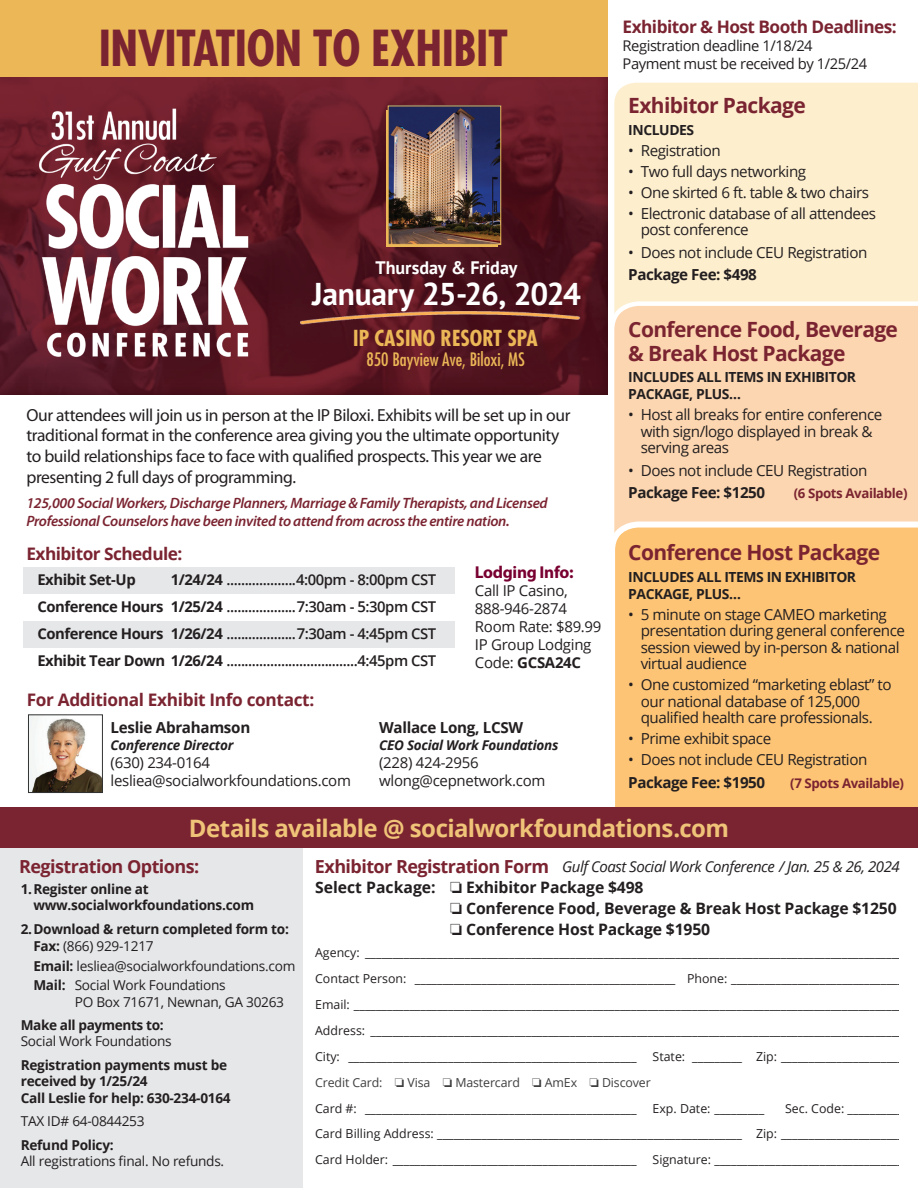
<style>
.page{position:relative;width:918px;height:1188px;background:#fff}
.page>*{position:absolute;margin:0;border:0;box-sizing:border-box;transform-origin:0 0}
.t1{font:700 condensed 48.3px "Futura";letter-spacing:-.01em;color:#7b2431}
.t2{font:700 31.5px "PT Sans";letter-spacing:-.01em;color:#fff}
.t3{font:700 24px "Open Sans";letter-spacing:-.025em;color:#f0c478}
.t4{font:700 condensed 21.45px "Futura";color:#ecb757}
.t5{font:700 21px/24px "Open Sans";letter-spacing:-.03em;color:#7b2431}
.t6{font:700 18px "Open Sans";letter-spacing:-.03em;color:#7b2431}
.t7{font:condensed 18px "Futura";color:#ecb757}
.t8{font:700 18px "PT Sans";color:#fff}
.t9{font:17.55px/20.7px "Myriad Pro";letter-spacing:-.02em;color:#231f20}
.t10{font:700 17.25px "Open Sans";letter-spacing:-.03em;color:#7b2431}
.t11{font:700 17.25px "Myriad Pro";letter-spacing:-.02em;color:#780031}
.t12{font:700 15.75px "Open Sans";letter-spacing:-.01em;color:#231f20}
.t13{font:15.15px/16.5px "Open Sans";letter-spacing:-.03em;color:#231f20}
.t14{font:700 15.15px "Open Sans";letter-spacing:-.03em;color:#231f20}
.t15{font:italic 600 15px/18px "Myriad Pro";letter-spacing:-.02em;color:#7b2431}
.t16{font:15px/18px "Open Sans";letter-spacing:-.02em;color:#231f20}
.t17{font:italic 15px "Open Sans";letter-spacing:-.03em;color:#231f20}
.t18{font:600 14.85px/27px "Open Sans";letter-spacing:-.03em;color:#231f20;text-align:justify}
.t19{font:700 14.85px "Open Sans";letter-spacing:-.03em;color:#231f20}
.t20{font:14.7px/18px "Open Sans";letter-spacing:-.03em;color:#231f20}
.t21{font:700 13.95px/17px "Open Sans";letter-spacing:-.03em;color:#231f20}
.t22{font:700 13.65px/16.4px "Open Sans";letter-spacing:-.02em;color:#231f20}
.t23{font:13.65px/19.4px "Open Sans";letter-spacing:-.02em;color:#231f20}
.t24{font:italic 700 13.5px "Open Sans";letter-spacing:-.02em;color:#231f20}
.t25{font:700 13.2px "Open Sans";letter-spacing:-.03em;color:#7b2431}
.t26{font:12.3px/26px "Open Sans";color:#231f20;text-align:justify}
.s1{font-weight:700}
.s2{font-weight:400}
.s3{color:#3e3e3f}
</style>
<div class="page">
<div style="left:0;top:0;width:608px;height:396px;background:#780031;opacity:.5"></div>
<img style="left:4px;top:96px;width:279px;height:278px">
<img style="left:287px;top:299px;width:304px;height:35px">
<div style="left:386px;top:110px;width:111px;height:137px;background:#ecb757"></div>
<img style="left:390px;top:108px;width:109px;height:135px">
<div style="left:388px;top:106px;width:113px;height:139px;border:1px solid #ecb757"></div>
<div style="left:0;top:0;width:608px;height:77px;background:#ecb757"></div>
<div style="left:614px;top:82px;width:304px;height:217px;background:#fdeece"></div>
<svg style="left:614px;top:299px;width:304px;height:220px;background:#fcd7b3"></svg>
<div style="left:614px;top:519px;width:304px;height:288px;background:#fdc475"></div>
<div style="left:23px;top:567px;width:431px;height:27px;background:#e6e7e9"></div>
<div style="left:23px;top:621px;width:431px;height:27px;background:#e6e7e9"></div>
<div style="left:0;top:834px;width:303px;height:354px;background:#e6e7e9"></div>
<img style="left:30px;top:717px;width:71px;height:74px">
<div style="left:28px;top:715px;width:75px;height:78px;border:1px solid #313232"></div>
<div style="left:0;top:807px;width:918px;height:41px;background:#7b2431"></div>
<h1 class="t1" style="left:99px;top:17px;width:411px">INVITATION TO EXHIBIT</h1>
<h3 class="t8" style="left:376px;top:256px;width:144px">Thursday &amp; Friday</h3>
<h2 class="t2" style="left:312px;top:273px;width:270px">January 25-26, 2024</h2>
<h3 class="t10" style="left:623px;top:14px;width:276px">Exhibitor &amp; Host Booth Deadlines:</h3>
<p class="t20" style="left:623px;top:36px;width:246px">Registration deadline 1/18/24<br>Payment must be received by 1/25/24</p>
<h3 class="t5" style="left:628px;top:93px;width:179px">Exhibitor Package</h3>
<p class="t21" style="left:628px;top:121px;width:67px">INCLUDES</p>
<p class="t13" style="left:628px;top:142px;width:94px">• Registration</p>
<p class="t13" style="left:628px;top:163px;width:179px">• Two full days networking</p>
<p class="t13" style="left:628px;top:184px;width:242px">• One skirted 6 ft. table &amp; two chairs</p>
<p class="t13" style="left:641px;top:205px;width:237px;text-indent:-12px">• Electronic database of all attendees post conference</p>
<p class="t13" style="left:628px;top:244px;width:241px">• Does not include CEU Registration</p>
<p class="t14" style="left:628px;top:264px;width:130px">Package Fee: $498</p>
<h3 class="t5" style="left:628px;top:317px;width:271px">Conference Food, Beverage &amp; Break Host Package</h3>
<p class="t21" style="left:628px;top:369px;width:229px">INCLUDES ALL ITEMS IN EXHIBITOR<br>PACKAGE, PLUS…</p>
<p class="t13" style="left:641px;top:406px;width:243px;text-indent:-12px">• Host all breaks for entire conference with sign/logo displayed in break &amp; serving areas</p>
<p class="t13" style="left:628px;top:462px;width:241px">• Does not include CEU Registration</p>
<p class="t14" style="left:628px;top:482px;width:138px">Package Fee: $1250</p>
<p class="t25" style="left:794px;top:484px;width:115px">(6 Spots Available)</p>
<h3 class="t4" style="left:353px;top:324px;width:186px">IP CASINO RESORT SPA</h3>
<h3 class="t7" style="left:366px;top:348px;width:160px">850 Bayview Ave, Biloxi, MS</h3>
<p class="t9" style="left:26px;top:404px;width:545px">Our attendees will join us in person at the IP Biloxi. Exhibits will be set up in our traditional format in the conference area giving you the ultimate opportunity to build relationships face to face with qualified prospects. This year we are presenting 2 full days of programming.</p>
<p class="t15" style="left:26px;top:494px;width:523px">125,000 Social Workers, Discharge Planners, Marriage &amp; Family Therapists, and Licensed<br>Professional Counselors have been invited to attend from across the entire nation.</p>
<h3 class="t11" style="left:475px;top:561px;width:100px">Lodging Info:</h3>
<p class="t16" style="left:475px;top:581px;width:128px">Call IP Casino,<br>888-946-2874<br>Room Rate: $89.99<br>IP Group Lodging<br>Code: <span class="s1">GCSA24C</span></p>
<h3 class="t5" style="left:628px;top:540px;width:253px">Conference Host Package</h3>
<p class="t21" style="left:628px;top:568px;width:229px">INCLUDES ALL ITEMS IN EXHIBITOR<br>PACKAGE, PLUS…</p>
<p class="t13" style="left:641px;top:605px;width:266px;text-indent:-12px">• 5 minute on stage CAMEO marketing presentation during general conference session viewed by in-person &amp; national virtual audience</p>
<p class="t13" style="left:641px;top:676px;width:252px;text-indent:-12px">• One customized “marketing eblast” to our national database of 125,000 qualified health care professionals.</p>
<p class="t13" style="left:628px;top:730px;width:144px">• Prime exhibit space</p>
<p class="t13" style="left:628px;top:751px;width:241px">• Does not include CEU Registration</p>
<p class="t14" style="left:628px;top:771px;width:138px">Package Fee: $1950</p>
<p class="t25" style="left:790px;top:774px;width:115px">(7 Spots Available)</p>
<h3 class="t3" style="left:189px;top:811px;width:542px">Details available @ socialworkfoundations.com</h3>
<h3 class="t10" style="left:26px;top:542px;width:158px">Exhibitor Schedule:</h3>
<p class="t19" style="left:37px;top:570px;width:100px">Exhibit Set-Up</p>
<p class="t18" style="left:37px;top:566px;width:401px;text-indent:134px"><span class="s1">1/24/24</span> ...................4:00pm - 8:00pm CST <span class="s1">Conference Hours 1/25/24</span> ...................7:30am - 5:30pm CST <span class="s1">Conference Hours 1/26/24</span> ...................7:30am - 4:45pm CST <span class="s1">Exhibit Tear Down 1/26/24</span> ....................................4:45pm CST</p>
<h3 class="t10" style="left:27px;top:687px;width:289px">For Additional Exhibit Info contact:</h3>
<p class="t14" style="left:111px;top:717px;width:141px">Leslie Abrahamson</p>
<p class="t14" style="left:379px;top:717px;width:146px">Wallace Long, LCSW</p>
<p class="t24" style="left:111px;top:735px;width:124px">Conference Director</p>
<p class="t24" style="left:379px;top:735px;width:181px">CEO Social Work Foundations</p>
<p class="t16" style="left:111px;top:753px;width:101px">(630) 234-0164</p>
<p class="t16" style="left:379px;top:753px;width:101px">(228) 424-2956</p>
<p class="t16" style="left:111px;top:771px;width:242px">lesliea@socialworkfoundations.com</p>
<p class="t16" style="left:379px;top:771px;width:168px">wlong@cepnetwork.com</p>
<h3 class="t6" style="left:19px;top:853px;width:182px">Registration Options:</h3>
<h3 class="t6" style="left:315px;top:853px;width:236px">Exhibitor Registration Form</h3>
<p class="t17" style="left:562px;top:856px;width:339px">Gulf Coast Social Work Conference / Jan. 25 &amp; 26, 2024</p>
<p class="t22" style="left:33px;top:880px;width:222px;text-indent:-13px">1.Register online at www.socialworkfoundations.com</p>
<p class="t22" style="left:33px;top:919px;width:257px;line-height:17.9px;text-indent:-13px">2.Download &amp; return completed form to:<br>Fax: <span class="s2">(866) 929-1217</span></p>
<p class="t23" style="left:33px;top:956px;width:264px"><span class="s1">Email:</span> lesliea@socialworkfoundations.com<br><span class="s1">Mail:</span> Social Work Foundations</p>
<p class="t23" style="left:75px;top:992px;width:211px">PO Box 71671, Newnan, GA 30263</p>
<p class="t22" style="left:21px;top:1017px;width:144px">Make all payments to:</p>
<p class="t23" style="left:21px;top:1031px;width:153px">Social Work Foundations</p>
<p class="t22" style="left:21px;top:1057px;width:211px">Registration payments must be received by 1/25/24<br>Call Leslie for help: 630-234-0164</p>
<p class="t23" style="left:21px;top:1111px;width:125px">TAX ID# 64-0844253</p>
<p class="t22" style="left:21px;top:1136px;width:95px">Refund Policy:</p>
<p class="t23" style="left:21px;top:1151px;width:205px">All registrations final. No refunds.</p>
<p class="t12" style="left:315px;top:876px;width:330px">Select Package: □ Exhibitor Package $498</p>
<p class="t12" style="left:450px;top:897px;width:448px">□ Conference Food, Beverage &amp; Break Host Package $1250</p>
<p class="t12" style="left:450px;top:918px;width:262px">□ Conference Host Package $1950</p>
<p class="t26" style="left:315px;top:940px;width:606px">Agency: ____________________________________________________________________________________________________ Contact Person: _______________________________________________ Phone: __________________________________ Email: ______________________________________________________________________________________________________ Address: ___________________________________________________________________________________________________ City: ____________________________________________________</p>
<p class="t26" style="left:653px;top:1043px;width:269px">State: _________ Zip: _________________________</p>
<p class="t26" style="left:315px;top:1069px;width:337px"><span class="s3">Credit Card:</span> <span class="s3">□ Visa</span> <span class="s3">□ Mastercard</span> <span class="s3">□ AmEx</span> <span class="s3">□ Discover<br></span>Card #: _________________________________________________</p>
<p class="t26" style="left:315px;top:1095px;width:606px;text-indent:470px">Sec. Code: _____________ Card Billing Address: _______________________________________________________ Zip: _________________________ Card Holder: ____________________________________________</p>
<p class="t26" style="left:653px;top:1095px;width:113px">Exp. Date: _________</p>
<p class="t26" style="left:653px;top:1147px;width:269px">Signature: _____________________________________</p>
</div>
